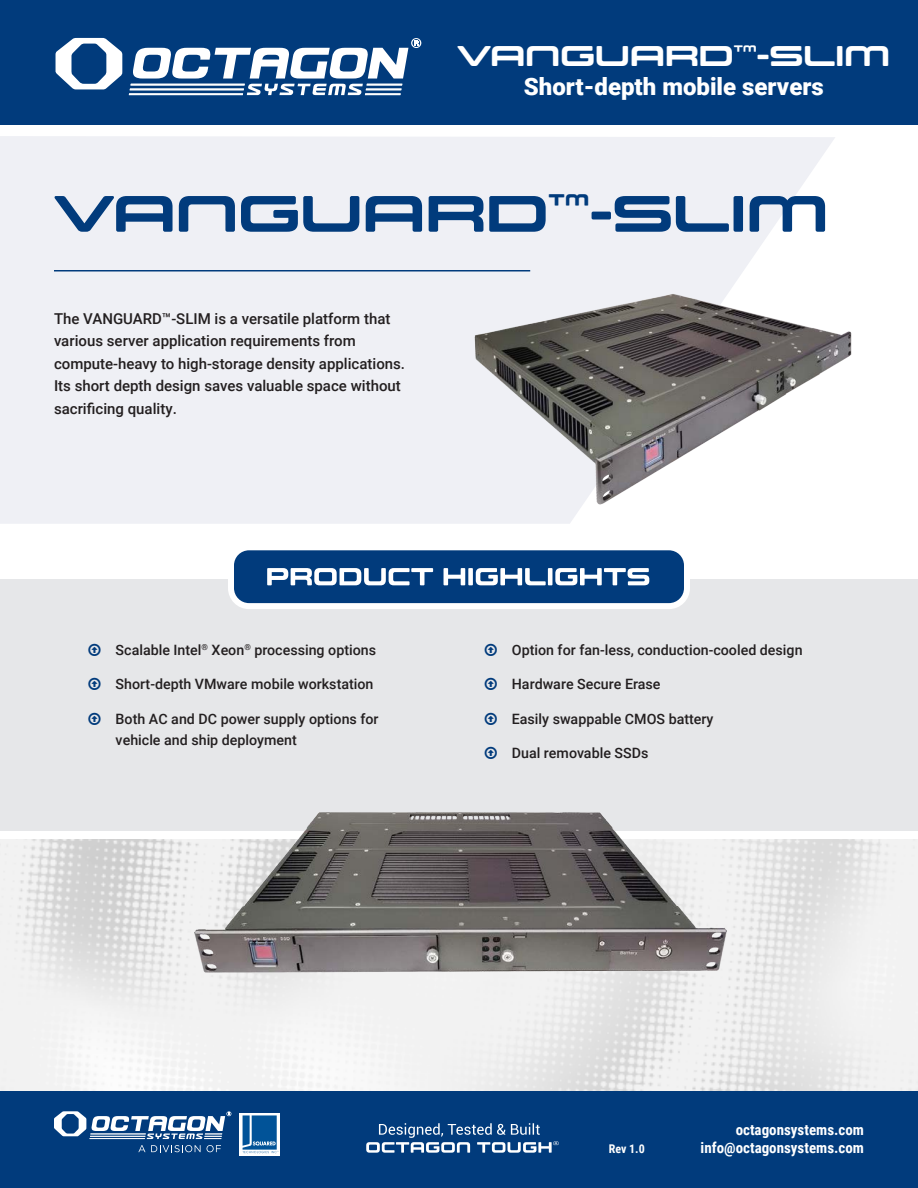
<style>
.page{position:relative;width:918px;height:1188px;background:#fff}
.page>*{position:absolute;margin:0;border:0;box-sizing:border-box;transform-origin:0 0}
.t1{font:51px "Controller Ext W01 Five";letter-spacing:.01em;color:#013b7c}
.t2{font:28.5px "Controller Ext W01 Five";letter-spacing:.01em;color:#fff}
.t3{font:900 24px "Roboto";color:#fff}
.t4{font:500 15px/22.5px "Roboto";color:#231f20}
.t5{font:700 15px/18px "Roboto Condensed";color:#fff;text-align:right}
.t6{font:500 14.25px/21px "Roboto";color:#231f20}
.t7{font:700 12px "Roboto Condensed";color:#fff}
</style>
<div class="page">
<div style="left:0;top:0;width:918px;height:125px;background:#013b7c"></div>
<div style="left:0;top:1091px;width:918px;height:97px;background:#013b7c"></div>
<hr style="left:131px;top:84px;width:114px;height:1px;background:#fff">
<hr style="left:130px;top:89px;width:114px;height:1px;background:#fff">
<hr style="left:129px;top:93px;width:114px;height:2px;background:#fff">
<svg style="left:56px;top:38px;width:66px;height:51px"></svg>
<svg style="left:133px;top:38px;width:288px;height:57px"></svg>
<svg style="left:366px;top:1123px;width:192px;height:30px"></svg>
<svg style="left:138px;top:1145px;width:63px;height:7px"></svg>
<svg style="left:207px;top:1145px;width:14px;height:7px"></svg>
<svg style="left:54px;top:1111px;width:177px;height:28px"></svg>
<svg style="left:240px;top:1113px;width:40px;height:43px"></svg>
<svg style="left:243px;top:1115px;width:35px;height:38px"></svg>
<div style="left:0;top:136px;width:835px;height:388px;background:#eff0f5"></div>
<img style="left:0;top:839px;width:918px;height:252px">
<hr style="left:54px;top:270px;width:476px;height:2px;background:#013b7c">
<div style="left:0;top:580px;width:918px;height:251px;background:#e6e7e9"></div>
<img style="left:165px;top:812px;width:588px;height:185px">
<div style="left:231px;top:547px;width:456px;height:59px;background:#013b7c;border-radius:18px"></div>
<div style="left:228px;top:544px;width:462px;height:65px;border:6px solid #fff;border-radius:18px"></div>
<img style="left:446px;top:252px;width:406px;height:263px">
<svg style="left:267px;top:568px;width:382px;height:17px"></svg>
<p class="t2" style="left:458px;top:39px;width:434px">VANGUARD<sup>™</sup>-SLIM</p>
<p class="t3" style="left:524px;top:70px;width:302px">Short-depth mobile servers</p>
<p class="t1" style="left:54px;top:183px;width:775px">VANGUARD<sup>™</sup>-SLIM</p>
<p class="t4" style="left:54px;top:306px;width:353px">The VANGUARD™-SLIM is a versatile platform that various server application requirements from compute-heavy to high-storage density applications.<br>Its short depth design saves valuable space without sacrificing quality.</p>
<p class="t6" style="left:116px;top:639px;width:262px">Scalable Intel<sup>®</sup> Xeon<sup>®</sup> processing options</p>
<p class="t6" style="left:116px;top:673px;width:259px">Short-depth VMware mobile workstation</p>
<p class="t6" style="left:116px;top:708px;width:265px">Both AC and DC power supply options for vehicle and ship deployment</p>
<p class="t6" style="left:512px;top:639px;width:292px">Option for fan-less, conduction-cooled design</p>
<p class="t6" style="left:512px;top:673px;width:150px">Hardware Secure Erase</p>
<p class="t6" style="left:512px;top:708px;width:203px">Easily swappable CMOS battery</p>
<p class="t6" style="left:512px;top:742px;width:138px">Dual removable SSDs</p>
<p class="t7" style="left:609px;top:1140px;width:38px">Rev 1.0</p>
<p class="t5" style="left:701px;top:1120px;width:165px">octagonsystems.com info@octagonsystems.com</p>
</div>
